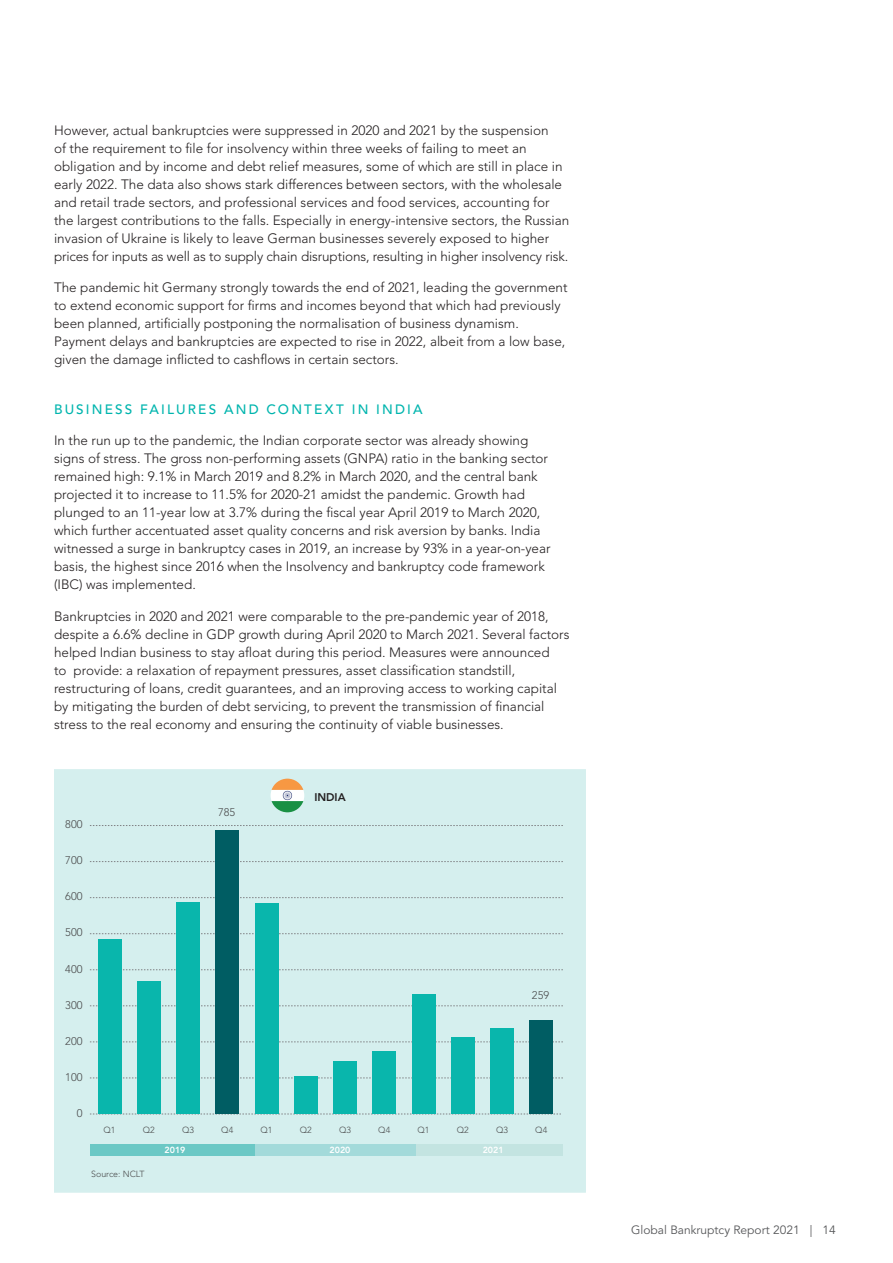
<style>
.page{position:relative;width:893px;height:1263px;background:#fff}
.page>*{position:absolute;margin:0;border:0;box-sizing:border-box;transform-origin:0 0}
.Cover_Subhead{font:300 13.5px/18px "Avenir LT Std";color:#231f20}
.Cover_Subhead-2{font:500 13.5px "Avenir LT Std";letter-spacing:.16em;color:#00b5ae}
.t1{font:12px "Avenir LT Std";color:#57585a}
.t2{font:300 11.1px "Avenir LT Std";color:#4b4c4d}
.t3{font:800 11.1px "Avenir LT Std";color:#231f20}
.t4{font:300 8.85px "Avenir LT Std";color:#4b4c4d}
.t5{font:800 8.85px "Avenir LT Std";color:#fff}
</style>
<div class="page">
<div style="left:54px;top:769px;width:532px;height:424px;background:#d5efee"></div>
<div style="left:91px;top:1144px;width:166px;height:12px;background:#6bc8c5"></div>
<div style="left:256px;top:1144px;width:161px;height:12px;background:#a3dada"></div>
<div style="left:416px;top:1144px;width:147px;height:12px;background:#c3e4e1"></div>
<svg style="left:271px;top:779px;width:33px;height:33px"></svg>
<svg style="left:90px;top:1114px;width:471px;height:1px"></svg>
<svg style="left:90px;top:1078px;width:473px;height:1px"></svg>
<svg style="left:90px;top:1041px;width:473px;height:1px"></svg>
<svg style="left:90px;top:1005px;width:473px;height:1px"></svg>
<svg style="left:90px;top:969px;width:473px;height:1px"></svg>
<svg style="left:90px;top:933px;width:473px;height:1px"></svg>
<svg style="left:90px;top:897px;width:473px;height:1px"></svg>
<svg style="left:90px;top:861px;width:473px;height:1px"></svg>
<svg style="left:90px;top:825px;width:473px;height:1px"></svg>
<div style="left:98px;top:940px;width:23px;height:174px;background:#09b6ac"></div>
<div style="left:137px;top:981px;width:24px;height:133px;background:#09b6ac"></div>
<div style="left:176px;top:902px;width:24px;height:212px;background:#09b6ac"></div>
<div style="left:215px;top:831px;width:24px;height:283px;background:#005d63"></div>
<div style="left:255px;top:903px;width:23px;height:211px;background:#09b6ac"></div>
<div style="left:294px;top:1076px;width:24px;height:38px;background:#09b6ac"></div>
<div style="left:333px;top:1061px;width:24px;height:53px;background:#09b6ac"></div>
<div style="left:372px;top:1051px;width:24px;height:63px;background:#09b6ac"></div>
<div style="left:412px;top:994px;width:23px;height:120px;background:#09b6ac"></div>
<div style="left:451px;top:1038px;width:24px;height:76px;background:#09b6ac"></div>
<div style="left:490px;top:1029px;width:24px;height:85px;background:#09b6ac"></div>
<div style="left:529px;top:1020px;width:24px;height:94px;background:#005d63"></div>
<p class="Cover_Subhead" style="left:54px;top:121px;width:517px">However, actual bankruptcies were suppressed in 2020 and 2021 by the suspension<br>of the requirement to file for insolvency within three weeks of failing to meet an obligation and by income and debt relief measures, some of which are still in place in early 2022. The data also shows stark differences between sectors, with the wholesale and retail trade sectors, and professional services and food services, accounting for the largest contributions to the falls. Especially in energy-intensive sectors, the Russian invasion of Ukraine is likely to leave German businesses severely exposed to higher prices for inputs as well as to supply chain disruptions, resulting in higher insolvency risk.</p>
<p class="Cover_Subhead" style="left:54px;top:279px;width:515px">The pandemic hit Germany strongly towards the end of 2021, leading the government to extend economic support for firms and incomes beyond that which had previously been planned, artificially postponing the normalisation of business dynamism.<br>Payment delays and bankruptcies are expected to rise in 2022, albeit from a low base, given the damage inflicted to cashflows in certain sectors.</p>
<p class="Cover_Subhead-2" style="left:54px;top:401px;width:370px">BUSINESS FAILURES AND CONTEXT IN INDIA</p>
<p class="Cover_Subhead" style="left:54px;top:432px;width:498px">In the run up to the pandemic, the Indian corporate sector was already showing signs of stress. The gross non-performing assets (GNPA) ratio in the banking sector remained high: 9.1% in March 2019 and 8.2% in March 2020, and the central bank projected it to increase to 11.5% for 2020-21 amidst the pandemic. Growth had plunged to an 11-year low at 3.7% during the fiscal year April 2019 to March 2020, which further accentuated asset quality concerns and risk aversion by banks. India witnessed a surge in bankruptcy cases in 2019, an increase by 93% in a year-on-year basis, the highest since 2016 when the Insolvency and bankruptcy code framework (IBC) was implemented.</p>
<p class="Cover_Subhead" style="left:54px;top:607px;width:517px">Bankruptcies in 2020 and 2021 were comparable to the pre-pandemic year of 2018, despite a 6.6% decline in GDP growth during April 2020 to March 2021. Several factors helped Indian business to stay afloat during this period. Measures were announced<br>to provide: a relaxation of repayment pressures, asset classification standstill, restructuring of loans, credit guarantees, and an improving access to working capital by mitigating the burden of debt servicing, to prevent the transmission of financial stress to the real economy and ensuring the continuity of viable businesses.</p>
<p class="t2" style="left:65px;top:818px;width:19px">800</p>
<p class="t2" style="left:218px;top:806px;width:19px">785</p>
<p class="t3" style="left:314px;top:790px;width:33px">INDIA</p>
<p class="t2" style="left:65px;top:854px;width:19px">700</p>
<p class="t2" style="left:65px;top:890px;width:19px">600</p>
<p class="t2" style="left:65px;top:926px;width:19px">500</p>
<p class="t2" style="left:65px;top:962px;width:19px">400</p>
<p class="t2" style="left:65px;top:998px;width:19px">300</p>
<p class="t2" style="left:65px;top:1034px;width:19px">200</p>
<p class="t2" style="left:532px;top:989px;width:19px">259</p>
<p class="t2" style="left:65px;top:1070px;width:19px">100</p>
<p class="t2" style="left:77px;top:1106px;width:7px">0</p>
<p class="t4" style="left:104px;top:1124px;width:13px">Q1</p>
<p class="t4" style="left:143px;top:1124px;width:13px">Q2</p>
<p class="t4" style="left:182px;top:1124px;width:13px">Q3</p>
<p class="t4" style="left:221px;top:1124px;width:13px">Q4</p>
<p class="t4" style="left:261px;top:1124px;width:13px">Q1</p>
<p class="t4" style="left:300px;top:1124px;width:13px">Q2</p>
<p class="t4" style="left:339px;top:1124px;width:13px">Q3</p>
<p class="t4" style="left:378px;top:1124px;width:13px">Q4</p>
<p class="t4" style="left:418px;top:1124px;width:13px">Q1</p>
<p class="t4" style="left:457px;top:1124px;width:13px">Q2</p>
<p class="t4" style="left:496px;top:1124px;width:13px">Q3</p>
<p class="t4" style="left:535px;top:1124px;width:13px">Q4</p>
<p class="t4" style="left:91px;top:1169px;width:55px">Source: NCLT</p>
<p class="t5" style="left:165px;top:1145px;width:22px">2019</p>
<p class="t5" style="left:330px;top:1145px;width:22px">2020</p>
<p class="t5" style="left:483px;top:1145px;width:22px">2021</p>
<p class="t1" style="left:631px;top:1223px;width:206px">Global Bankruptcy Report 2021 | 14</p>
</div>
